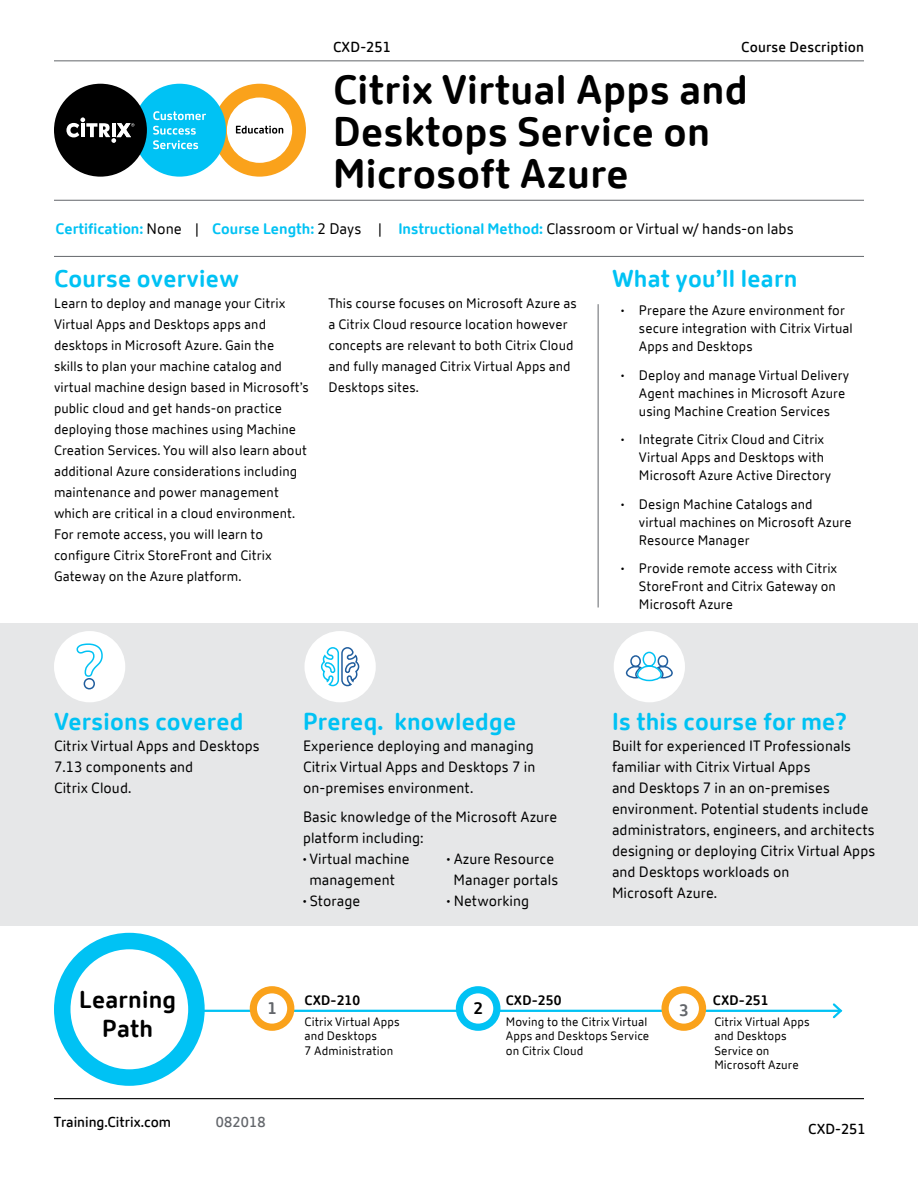
<style>
.page{position:relative;width:918px;height:1188px;background:#fff}
.page>*{position:absolute;margin:0;border:0;box-sizing:border-box;transform-origin:0 0}
.t1{font:700 40.5px/42px "Citrix New Sans";letter-spacing:.01em;color:#000}
.t2{font:700 24px "Citrix New Sans";letter-spacing:.01em;color:#00c2f4}
.t3{font:700 24px/28.8px "Citrix New Sans";letter-spacing:.01em;color:#000;text-align:center}
.t4{font:700 16.5px "Citrix New Sans";color:#63666b}
.t5{font:700 16.5px "Citrix New Sans";color:#000}
.t6{font:700 15px "Citrix New Sans";color:#00c2f4}
.t7{font:14.7px/21px "Citrix New Sans";letter-spacing:.005em;color:#000}
.t8{font:600 14.25px "Citrix New Sans";letter-spacing:.01em;color:#000}
.t9{font:600 14.25px "Citrix New Sans";letter-spacing:.01em;color:#63666b}
.t10{font:13.5px/21px "Citrix New Sans";letter-spacing:.005em;color:#000}
.t11{font:700 13.5px "Citrix New Sans";letter-spacing:.01em;color:#000}
.t12{font:12px/14.4px "Citrix New Sans";letter-spacing:.01em;color:#000}
.s1{font-weight:400;color:#000}
</style>
<div class="page">
<div style="left:0;top:623px;width:918px;height:302px;background:#e6e7e8"></div>
<hr style="left:54px;top:1098px;width:810px;height:1px;background:#000">
<div style="left:213px;top:84px;width:93px;height:93px;background:#faa21b;border-radius:50%"></div>
<div style="left:227px;top:98px;width:65px;height:65px;background:#fff;border-radius:50%"></div>
<svg style="left:236px;top:126px;width:47px;height:8px"></svg>
<div style="left:133px;top:84px;width:93px;height:93px;background:#00c2f4;border-radius:50%"></div>
<div style="left:54px;top:84px;width:93px;height:93px;background:#000;border-radius:50%"></div>
<svg style="left:153px;top:111px;width:53px;height:9px"></svg>
<svg style="left:153px;top:126px;width:45px;height:23px"></svg>
<svg style="left:66px;top:117px;width:68px;height:26px"></svg>
<hr style="left:54px;top:200px;width:810px;height:1px;background:#63666b">
<hr style="left:54px;top:256px;width:810px;height:1px;background:#63666b">
<hr style="left:598px;top:304px;width:1px;height:303px;background:#63666b">
<hr style="left:54px;top:60px;width:810px;height:1px;background:#63666b">
<div style="left:304px;top:631px;width:72px;height:71px;background:#fff;border-radius:50%"></div>
<svg style="left:320px;top:647px;width:40px;height:40px"></svg>
<div style="left:54px;top:631px;width:71px;height:71px;background:#fff;border-radius:50%"></div>
<svg style="left:76px;top:643px;width:27px;height:47px"></svg>
<div style="left:614px;top:631px;width:71px;height:71px;background:#fff;border-radius:50%"></div>
<svg style="left:625px;top:651px;width:47px;height:31px"></svg>
<hr style="left:201px;top:1010px;width:640px;height:2px;background:#00c2f4">
<svg style="left:831px;top:1003px;width:12px;height:16px"></svg>
<svg style="left:253px;top:990px;width:38px;height:37px"></svg>
<div style="left:250px;top:986px;width:44px;height:45px;border:7px solid #faa21b;border-radius:50%"></div>
<svg style="left:459px;top:990px;width:38px;height:37px"></svg>
<div style="left:456px;top:986px;width:44px;height:45px;border:7px solid #00c2f4;border-radius:50%"></div>
<svg style="left:665px;top:990px;width:38px;height:37px"></svg>
<div style="left:662px;top:986px;width:44px;height:45px;border:7px solid #faa21b;border-radius:50%"></div>
<svg style="left:62px;top:941px;width:134px;height:137px"></svg>
<div style="left:54px;top:933px;width:151px;height:153px;border:16px solid #00c2f4;border-radius:50%"></div>
<p class="t8" style="left:333px;top:39px;width:60px">CXD-251</p>
<p class="t8" style="left:741px;top:39px;width:124px">Course Description</p>
<h1 class="t1" style="left:333px;top:69px;width:416px">Citrix Virtual Apps and<br>Desktops Service on<br>Microsoft Azure</h1>
<p class="t6" style="left:56px;top:220px;width:740px">Certification: <span class="s1">None |</span> Course Length: <span class="s1">2 Days |</span> Instructional Method: <span class="s1">Classroom or Virtual w/ hands-on labs</span></p>
<h2 class="t2" style="left:54px;top:264px;width:187px">Course overview</h2>
<p class="t10" style="left:54px;top:293px;width:256px">Learn to deploy and manage your Citrix Virtual Apps and Desktops apps and desktops in Microsoft Azure. Gain the<br>skills to plan your machine catalog and virtual machine design based in Microsoft’s public cloud and get hands-on practice deploying those machines using Machine Creation Services. You will also learn about additional Azure considerations including maintenance and power management which are critical in a cloud environment.<br>For remote access, you will learn to configure Citrix StoreFront and Citrix Gateway on the Azure platform.</p>
<p class="t10" style="left:328px;top:293px;width:250px">This course focuses on Microsoft Azure as a Citrix Cloud resource location however concepts are relevant to both Citrix Cloud and fully managed Citrix Virtual Apps and Desktops sites.</p>
<h2 class="t2" style="left:612px;top:264px;width:187px">What you’ll learn</h2>
<p class="t10" style="left:639px;top:302px;width:215px;line-height:18px;text-indent:-18px">• Prepare the Azure environment for secure integration with Citrix Virtual<br>Apps and Desktops</p>
<p class="t10" style="left:639px;top:366px;width:212px;line-height:18px;text-indent:-18px">• Deploy and manage Virtual Delivery<br>Agent machines in Microsoft Azure using Machine Creation Services</p>
<p class="t10" style="left:639px;top:431px;width:194px;line-height:18px;text-indent:-18px">• Integrate Citrix Cloud and Citrix<br>Virtual Apps and Desktops with<br>Microsoft Azure Active Directory</p>
<p class="t10" style="left:639px;top:495px;width:214px;line-height:18px;text-indent:-18px">• Design Machine Catalogs and virtual machines on Microsoft Azure<br>Resource Manager</p>
<p class="t10" style="left:639px;top:560px;width:200px;line-height:18px;text-align:justify;text-indent:-18px">• Provide remote access with Citrix StoreFront and Citrix Gateway on Microsoft Azure</p>
<h2 class="t2" style="left:54px;top:707px;width:191px">Versions covered</h2>
<p class="t7" style="left:54px;top:736px;width:207px">Citrix Virtual Apps and Desktops<br>7.13 components and<br>Citrix Cloud.</p>
<h2 class="t2" style="left:303px;top:707px;width:215px">Prereq. knowledge</h2>
<p class="t7" style="left:303px;top:736px;width:234px;text-align:justify">Experience deploying and managing Citrix Virtual Apps and Desktops 7 in on-premises environment.</p>
<p class="t7" style="left:303px;top:806px;width:256px">Basic knowledge of the Microsoft Azure platform including:</p>
<p class="t7" style="left:303px;top:849px;width:108px;text-align:center">• Virtual machine management</p>
<p class="t7" style="left:303px;top:891px;width:59px">• Storage</p>
<p class="t7" style="left:447px;top:849px;width:113px;text-align:center">• Azure Resource<br>Manager portals</p>
<p class="t7" style="left:447px;top:891px;width:84px">• Networking</p>
<h2 class="t2" style="left:612px;top:707px;width:236px">Is this course for me?</h2>
<p class="t7" style="left:612px;top:736px;width:265px">Built for experienced IT Professionals familiar with Citrix Virtual Apps<br>and Desktops 7 in an on-premises environment. Potential students include administrators, engineers, and architects designing or deploying Citrix Virtual Apps and Desktops workloads on<br>Microsoft Azure.</p>
<h2 class="t3" style="left:79px;top:986px;width:98px">Learning<br>Path</h2>
<p class="t4" style="left:267px;top:998px;width:11px">1</p>
<p class="t8" style="left:54px;top:1114px;width:119px">Training.Citrix.com</p>
<p class="t9" style="left:216px;top:1114px;width:51px">082018</p>
<p class="t11" style="left:304px;top:992px;width:57px">CXD-210</p>
<p class="t12" style="left:304px;top:1015px;width:97px">Citrix Virtual Apps and Desktops<br>7 Administration</p>
<p class="t5" style="left:473px;top:998px;width:11px">2</p>
<p class="t11" style="left:506px;top:992px;width:57px">CXD-250</p>
<p class="t12" style="left:506px;top:1015px;width:145px">Moving to the Citrix Virtual<br>Apps and Desktops Service on Citrix Cloud</p>
<p class="t4" style="left:679px;top:1000px;width:11px">3</p>
<p class="t11" style="left:713px;top:992px;width:57px">CXD-251</p>
<p class="t12" style="left:714px;top:1015px;width:97px">Citrix Virtual Apps and Desktops<br>Service on<br>Microsoft Azure</p>
<p class="t8" style="left:808px;top:1121px;width:59px">CXD-251</p>
</div>
